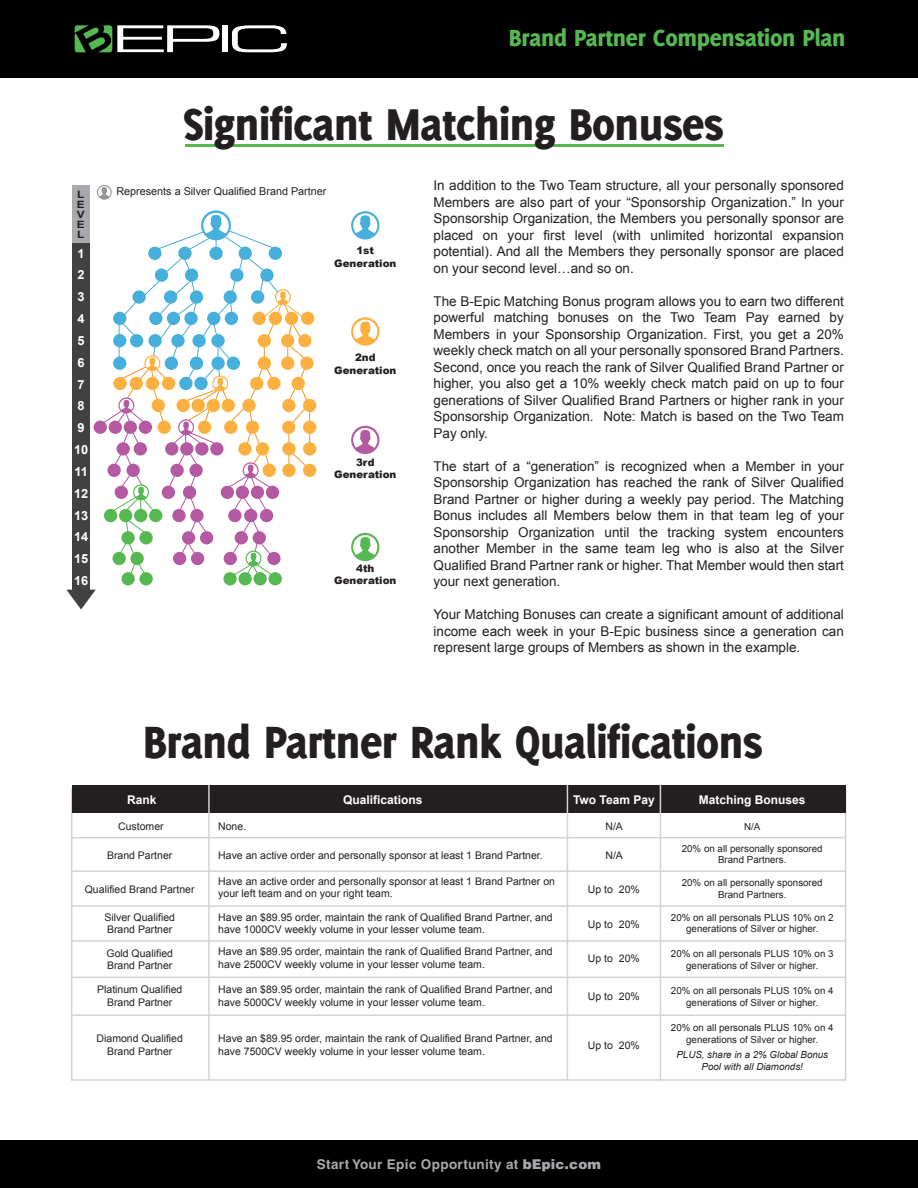
<style>
.page{position:relative;width:918px;height:1188px;background:#fff}
.page>*{position:absolute;margin:0;border:0;box-sizing:border-box;transform-origin:0 0}
.t1{font:800 49.5px "Delicious";letter-spacing:-.01em;color:#231f20;scale:.96 1}
.t2{font:800 48.75px "Delicious";letter-spacing:-.01em;color:#231f20}
.t3{font:800 25.5px "Delicious";letter-spacing:-.01em;color:#55b850}
.t4{font:13.5px/16.5px "Arial";color:#231f20;text-align:justify}
.t5{font:700 13.5px "Helvetica LT Std";letter-spacing:.025em;color:#a7a9ac}
.t6{font:700 12.6px/21.8px "Arial";letter-spacing:-.01em;color:#fff}
.t7{font:700 12px "Arial";color:#fff}
.t8{font:10.8px "Arial";color:#231f20}
.t9{font:10.5px/12.6px "Arial";color:#231f20}
.t10{font:900 10.35px/12.3px "Arial";color:#231f20;text-align:center}
.t11{font:700 10.05px/10.1px "Arial";color:#231f20;text-align:justify;scale:1.17 1}
.t12{font:9.75px/11.7px "Arial";color:#231f20;text-align:center}
.t13{font:italic 9.75px/11.7px "Arial";color:#231f20;text-align:center}
.s1{font-weight:900}
</style>
<div class="page">
<div style="left:0;top:0;width:918px;height:78px;background:#000"></div>
<div style="left:0;top:1140px;width:918px;height:48px;background:#000"></div>
<svg style="left:75px;top:25px;width:144px;height:27px"></svg>
<div style="left:222px;top:25px;width:6px;height:27px;background:#fff"></div>
<svg style="left:232px;top:25px;width:55px;height:27px"></svg>
<div style="left:72px;top:185px;width:18px;height:57px;background:#a7a9ac"></div>
<div style="left:72px;top:243px;width:18px;height:348px;background:#414042"></div>
<svg style="left:66px;top:590px;width:30px;height:19px"></svg>
<div style="left:303px;top:421px;width:13px;height:13px;background:#fbb040;border-radius:50%"></div>
<div style="left:303px;top:464px;width:13px;height:13px;background:#fbb040;border-radius:50%"></div>
<div style="left:303px;top:442px;width:13px;height:14px;background:#fbb040;border-radius:50%"></div>
<div style="left:94px;top:421px;width:13px;height:13px;background:#b45aa3;border-radius:50%"></div>
<div style="left:223px;top:572px;width:14px;height:13px;background:#55b850;border-radius:50%"></div>
<div style="left:238px;top:572px;width:14px;height:13px;background:#55b850;border-radius:50%"></div>
<div style="left:254px;top:572px;width:13px;height:13px;background:#55b850;border-radius:50%"></div>
<div style="left:269px;top:572px;width:13px;height:13px;background:#55b850;border-radius:50%"></div>
<div style="left:121px;top:572px;width:14px;height:13px;background:#55b850;border-radius:50%"></div>
<div style="left:139px;top:572px;width:14px;height:13px;background:#55b850;border-radius:50%"></div>
<svg style="left:303px;top:399px;width:13px;height:13px"></svg>
<svg style="left:201px;top:210px;width:30px;height:30px"></svg>
<div style="left:351px;top:211px;width:28px;height:28px;background:#46afdb;border-radius:50%"></div>
<svg style="left:353px;top:213px;width:24px;height:20px"></svg>
<svg style="left:351px;top:317px;width:28px;height:29px"></svg>
<svg style="left:353px;top:320px;width:24px;height:19px"></svg>
<div style="left:351px;top:426px;width:28px;height:28px;background:#b45aa3;border-radius:50%"></div>
<svg style="left:353px;top:428px;width:24px;height:20px"></svg>
<div style="left:351px;top:533px;width:28px;height:28px;background:#55b850;border-radius:50%"></div>
<svg style="left:353px;top:535px;width:24px;height:20px"></svg>
<svg style="left:100px;top:213px;width:214px;height:365px"></svg>
<svg style="left:97px;top:185px;width:15px;height:15px"></svg>
<svg style="left:98px;top:186px;width:13px;height:10px"></svg>
<hr style="left:185px;top:144px;width:538px;height:3px;background:#55b850">
<div style="left:71px;top:788px;width:775px;height:293px;background:#fff;border:2px solid #d1d3d4"></div>
<div style="left:72px;top:785px;width:774px;height:28px;background:#231f20"></div>
<hr style="left:72px;top:837px;width:774px;height:1px;background:#d1d3d4">
<hr style="left:208px;top:785px;width:2px;height:295px;background:#d1d3d4">
<hr style="left:567px;top:785px;width:1px;height:295px;background:#d1d3d4">
<hr style="left:660px;top:785px;width:1px;height:295px;background:#d1d3d4">
<hr style="left:72px;top:870px;width:774px;height:2px;background:#d1d3d4">
<hr style="left:72px;top:905px;width:774px;height:2px;background:#d1d3d4">
<hr style="left:72px;top:940px;width:774px;height:2px;background:#d1d3d4">
<hr style="left:72px;top:977px;width:774px;height:1px;background:#d1d3d4">
<hr style="left:72px;top:1014px;width:774px;height:2px;background:#d1d3d4">
<h3 class="t3" style="left:509px;top:23px;width:338px">Brand Partner Compensation Plan</h3>
<h2 class="t2" style="left:183px;top:96px;width:542px">Significant Matching Bonuses</h2>
<p class="t4" style="left:434px;top:178px;width:412px">In addition to the Two Team structure, all your personally sponsored Members are also part of your “Sponsorship Organization.” In your Sponsorship Organization, the Members you personally sponsor are placed on your first level (with unlimited horizontal expansion potential). And all the Members they personally sponsor are placed on your second level…and so on.</p>
<p class="t4" style="left:434px;top:293px;width:412px">The B-Epic Matching Bonus program allows you to earn two different powerful matching bonuses on the Two Team Pay earned by Members in your Sponsorship Organization. First, you get a 20% weekly check match on all your personally sponsored Brand Partners.<br>Second, once you reach the rank of Silver Qualified Brand Partner or higher, you also get a 10% weekly check match paid on up to four generations of Silver Qualified Brand Partners or higher rank in your Sponsorship Organization. Note: Match is based on the Two Team Pay only.</p>
<p class="t4" style="left:434px;top:458px;width:412px">The start of a “generation” is recognized when a Member in your Sponsorship Organization has reached the rank of Silver Qualified Brand Partner or higher during a weekly pay period. The Matching Bonus includes all Members below them in that team leg of your Sponsorship Organization until the tracking system encounters another Member in the same team leg who is also at the Silver Qualified Brand Partner rank or higher. That Member would then start your next generation.</p>
<p class="t4" style="left:434px;top:607px;width:412px">Your Matching Bonuses can create a significant amount of additional income each week in your B-Epic business since a generation can represent large groups of Members as shown in the example.</p>
<p class="t8" style="left:117px;top:184px;width:212px">Represents a Silver Qualified Brand Partner</p>
<p class="t11" style="left:77px;top:190px;width:8px">L E V E L</p>
<p class="t6" style="left:74px;top:243px;width:16px">1<br>2<br>3<br>4<br>5<br>6<br>7<br>8<br>9<br>10<br>11<br>12<br>13<br>14<br>15<br>16</p>
<p class="t10" style="left:334px;top:244px;width:64px">1st<br>Generation</p>
<p class="t10" style="left:334px;top:351px;width:64px">2nd<br>Generation</p>
<p class="t10" style="left:334px;top:456px;width:64px">3rd<br>Generation</p>
<p class="t10" style="left:334px;top:562px;width:64px">4th<br>Generation</p>
<h1 class="t1" style="left:143px;top:713px;width:647px">Brand Partner Rank Qualifications</h1>
<p class="t7" style="left:127px;top:792px;width:31px">Rank</p>
<p class="t7" style="left:343px;top:792px;width:81px">Qualifications</p>
<p class="t7" style="left:573px;top:792px;width:83px">Two Team Pay</p>
<p class="t7" style="left:699px;top:792px;width:108px">Matching Bonuses</p>
<p class="t9" style="left:118px;top:820px;width:47px">Customer</p>
<p class="t9" style="left:218px;top:820px;width:30px">None.</p>
<p class="t12" style="left:744px;top:821px;width:18px">N/A</p>
<p class="t9" style="left:107px;top:849px;width:67px">Brand Partner</p>
<p class="t9" style="left:85px;top:883px;width:111px">Qualified Brand Partner</p>
<p class="t9" style="left:104px;top:911px;width:72px">Silver Qualified<br>Brand Partner</p>
<p class="t9" style="left:107px;top:947px;width:68px">Gold Qualified<br>Brand Partner</p>
<p class="t9" style="left:97px;top:983px;width:87px;text-align:center">Platinum Qualified<br>Brand Partner</p>
<p class="t9" style="left:97px;top:1033px;width:88px;text-align:center">Diamond Qualified<br>Brand Partner</p>
<p class="t9" style="left:605px;top:820px;width:19px">N/A</p>
<p class="t9" style="left:605px;top:849px;width:19px">N/A</p>
<p class="t9" style="left:588px;top:883px;width:53px">Up to 20%</p>
<p class="t9" style="left:588px;top:918px;width:53px">Up to 20%</p>
<p class="t9" style="left:588px;top:952px;width:53px">Up to 20%</p>
<p class="t9" style="left:588px;top:990px;width:53px">Up to 20%</p>
<p class="t9" style="left:588px;top:1039px;width:53px">Up to 20%</p>
<p class="t12" style="left:682px;top:843px;width:142px">20% on all personally sponsored<br>Brand Partners.</p>
<p class="t12" style="left:682px;top:877px;width:142px">20% on all personally sponsored<br>Brand Partners.</p>
<p class="t9" style="left:218px;top:849px;width:326px">Have an active order and personally sponsor at least 1 Brand Partner.</p>
<p class="t9" style="left:218px;top:875px;width:338px">Have an active order and personally sponsor at least 1 Brand Partner on your left team and on your right team.</p>
<p class="t9" style="left:218px;top:911px;width:336px">Have an $89.95 order, maintain the rank of Qualified Brand Partner, and have 1000CV weekly volume in your lesser volume team.</p>
<p class="t9" style="left:218px;top:945px;width:336px">Have an $89.95 order, maintain the rank of Qualified Brand Partner, and have 2500CV weekly volume in your lesser volume team.</p>
<p class="t9" style="left:218px;top:983px;width:336px">Have an $89.95 order, maintain the rank of Qualified Brand Partner, and have 5000CV weekly volume in your lesser volume team.</p>
<p class="t9" style="left:218px;top:1033px;width:336px">Have an $89.95 order, maintain the rank of Qualified Brand Partner, and have 7500CV weekly volume in your lesser volume team.</p>
<p class="t12" style="left:671px;top:912px;width:164px">20% on all personals PLUS 10% on 2 generations of Silver or higher.</p>
<p class="t12" style="left:671px;top:948px;width:164px">20% on all personals PLUS 10% on 3 generations of Silver or higher.</p>
<p class="t12" style="left:671px;top:985px;width:164px">20% on all personals PLUS 10% on 4 generations of Silver or higher.</p>
<p class="t12" style="left:671px;top:1022px;width:164px">20% on all personals PLUS 10% on 4 generations of Silver or higher.</p>
<p class="t13" style="left:676px;top:1049px;width:153px">PLUS, share in a 2% Global Bonus<br>Pool with all Diamonds!</p>
<p class="t5" style="left:317px;top:1156px;width:286px">Start Your Epic Opportunity at <span class="s1">bEpic.com</span></p>
</div>
